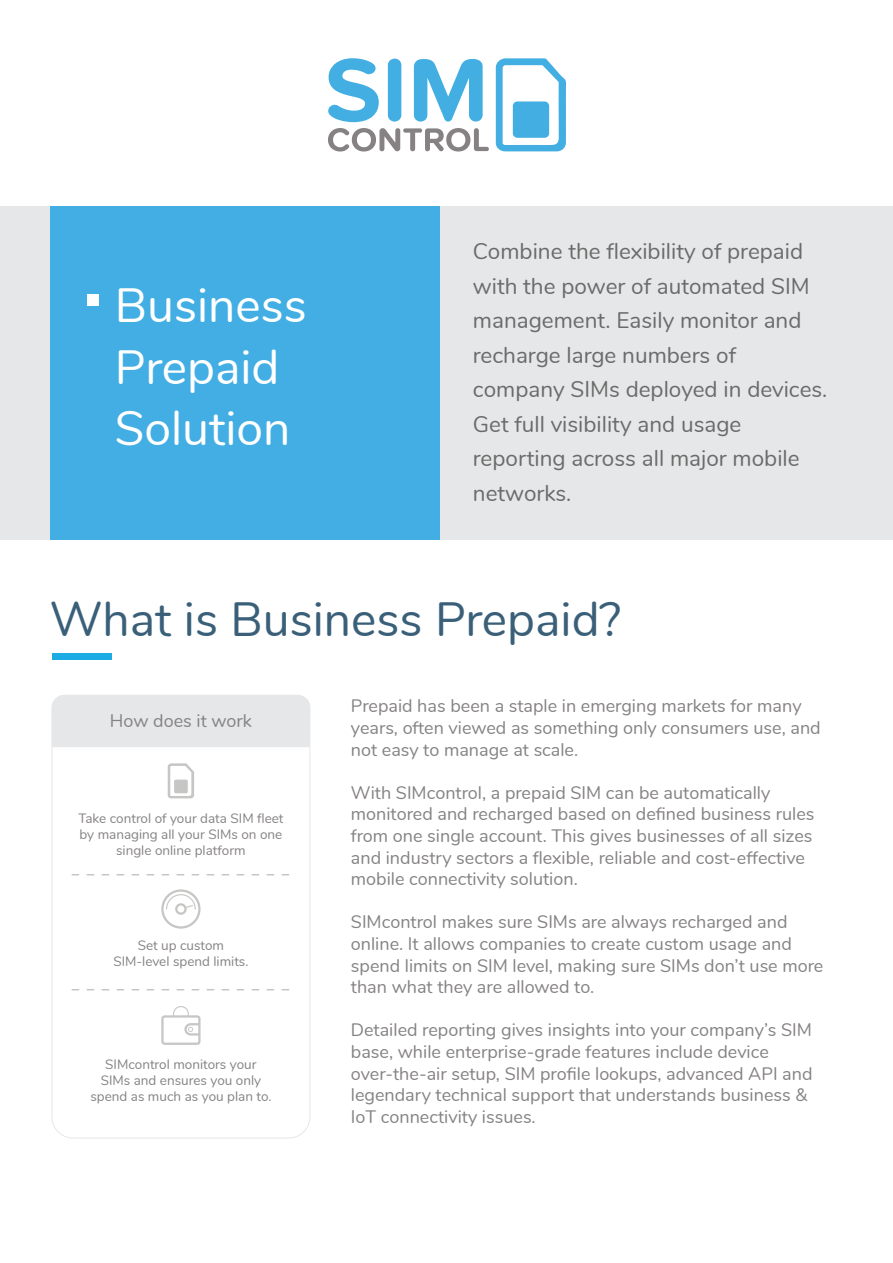
<style>
.page{position:relative;width:893px;height:1263px;background:#fff}
.page>*{position:absolute;margin:0;border:0;box-sizing:border-box;transform-origin:0 0}
.t1{font:48px/61.5px "Nunito";color:#fff}
.t2{font:48px "Nunito";color:#3a5f79}
.t3{font:22.5px/34.5px "Nunito";color:#6b6b6b}
.t4{font:18px/21.6px "Nunito";color:#858283}
.t5{font:13.5px/16.2px "Nunito";color:#858283;text-align:center}
</style>
<div class="page">
<svg style="left:328px;top:58px;width:155px;height:64px"></svg>
<svg style="left:496px;top:58px;width:70px;height:93px"></svg>
<svg style="left:328px;top:128px;width:161px;height:24px"></svg>
<div style="left:513px;top:101px;width:36px;height:37px;background:#42aee2;border-radius:5px"></div>
<div style="left:0;top:207px;width:893px;height:333px;background:#e6e7e8"></div>
<div style="left:50px;top:207px;width:390px;height:333px;background:#42aee3"></div>
<div style="left:87px;top:293px;width:12px;height:12px;background:#fff"></div>
<svg style="left:51px;top:695px;width:260px;height:444px"></svg>
<svg style="left:168px;top:763px;width:26px;height:35px"></svg>
<div style="left:174px;top:780px;width:14px;height:13px;background:#c6c6c5;border-radius:2px"></div>
<svg style="left:161px;top:889px;width:40px;height:40px"></svg>
<svg style="left:161px;top:1006px;width:40px;height:39px"></svg>
<svg style="left:72px;top:874px;width:218px;height:1px"></svg>
<svg style="left:72px;top:989px;width:218px;height:1px"></svg>
<div style="left:52px;top:653px;width:59px;height:6px;background:#1cace3"></div>
<h1 class="t1" style="left:115px;top:272px;width:194px">Business<br>Prepaid<br>Solution</h1>
<p class="t3" style="left:473px;top:233px;width:356px">Combine the flexibility of prepaid with the power of automated SIM management. Easily monitor and recharge large numbers of company SIMs deployed in devices.<br>Get full visibility and usage reporting across all major mobile networks.</p>
<h1 class="t2" style="left:50px;top:584px;width:573px">What is Business Prepaid?</h1>
<p class="t4" style="left:110px;top:708px;width:143px">How does it work</p>
<p class="t5" style="left:78px;top:809px;width:207px">Take control of your data SIM fleet by managing all your SIMs on one single online platform</p>
<p class="t5" style="left:113px;top:936px;width:137px">Set up custom<br>SIM-level spend limits.</p>
<p class="t5" style="left:90px;top:1055px;width:183px">SIMcontrol monitors your<br>SIMs and ensures you only spend as much as you plan to.</p>
<p class="t4" style="left:351px;top:694px;width:471px">Prepaid has been a staple in emerging markets for many years, often viewed as something only consumers use, and not easy to manage at scale.</p>
<p class="t4" style="left:351px;top:781px;width:465px">With SIMcontrol, a prepaid SIM can be automatically monitored and recharged based on defined business rules from one single account. This gives businesses of all sizes and industry sectors a flexible, reliable and cost-effective mobile connectivity solution.</p>
<p class="t4" style="left:351px;top:910px;width:474px">SIMcontrol makes sure SIMs are always recharged and online. It allows companies to create custom usage and spend limits on SIM level, making sure SIMs don’t use more than what they are allowed to.</p>
<p class="t4" style="left:351px;top:1018px;width:463px">Detailed reporting gives insights into your company’s SIM base, while enterprise-grade features include device over-the-air setup, SIM profile lookups, advanced API and legendary technical support that understands business &amp; IoT connectivity issues.</p>
</div>
